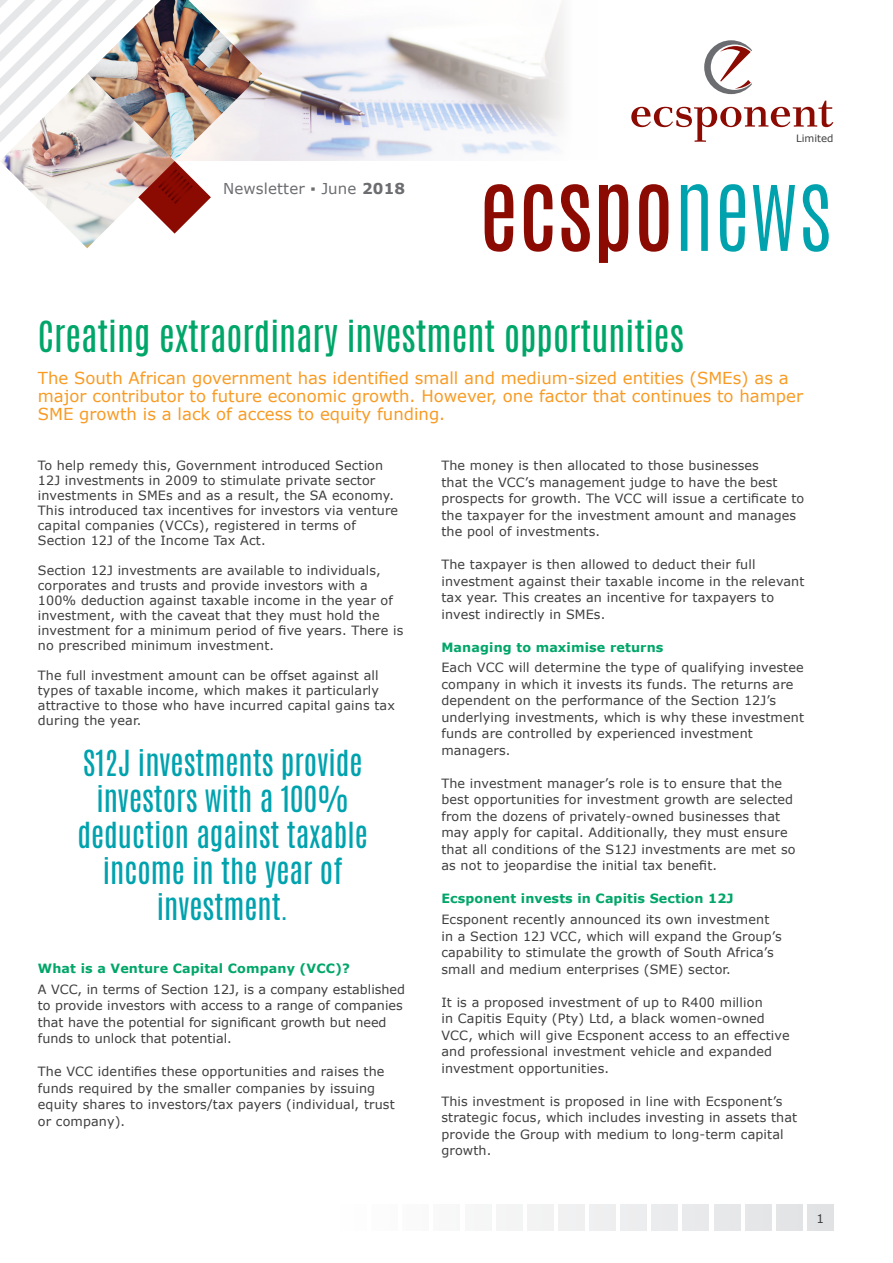
<style>
.page{position:relative;width:893px;height:1263px;background:#fff}
.page>*{position:absolute;margin:0;border:0;box-sizing:border-box;transform-origin:0 0}
.t1{font:90px "Antonio";color:#8b0a02}
.t2{font:36px "Antonio";color:#00a669}
.t3{font:30px/36px "Antonio";color:#00a2ae;text-align:center}
.Subheading{font:16.5px/18px "Verdana";color:#f89b24}
.t4{font:15px "Verdana";letter-spacing:.01em;color:#6c6d70}
.Paragraph_Style_3{font:12.75px/16.5px "Verdana";letter-spacing:.01em;color:#3e3e3f}
.Paragraph_Style_3-2{font:700 12.75px "Verdana";letter-spacing:.01em;color:#00a669}
.Paragraph_Style_3-3{font:12px "Verdana";color:#3e3e3f}
.t5{font:10.2px "Verdana";color:#3e3e3f}
.s1{font-weight:700}
.s2{font-weight:300;color:#00a2ae}
</style>
<div class="page">
<img style="left:262px;top:0;width:302px;height:161px">
<img style="left:73px;top:234px;width:28px;height:14px">
<img style="left:211px;top:0;width:51px;height:161px">
<img style="left:0;top:0;width:211px;height:234px">
<svg style="left:704px;top:40px;width:48px;height:54px"></svg>
<svg style="left:631px;top:101px;width:202px;height:41px"></svg>
<div style="left:807px;top:1204px;width:27px;height:27px;background:#e1e2e4"></div>
<div style="left:776px;top:1204px;width:27px;height:27px;background:#e1e2e4"></div>
<div style="left:745px;top:1204px;width:27px;height:27px;background:#e1e2e4"></div>
<div style="left:714px;top:1204px;width:27px;height:27px;background:#e1e2e4"></div>
<div style="left:682px;top:1204px;width:27px;height:27px;background:#e9e9eb"></div>
<div style="left:651px;top:1204px;width:27px;height:27px;background:#ebebed"></div>
<div style="left:620px;top:1204px;width:27px;height:27px;background:#ededee"></div>
<div style="left:589px;top:1204px;width:27px;height:27px;background:#efeff0"></div>
<div style="left:558px;top:1204px;width:27px;height:27px;background:#f0f1f2"></div>
<div style="left:527px;top:1204px;width:27px;height:27px;background:#f2f3f3"></div>
<div style="left:496px;top:1204px;width:26px;height:27px;background:#f4f4f5"></div>
<div style="left:465px;top:1204px;width:26px;height:27px;background:#f6f6f7"></div>
<div style="left:433px;top:1204px;width:27px;height:27px;background:#f8f8f9"></div>
<div style="left:402px;top:1204px;width:27px;height:27px;background:#fafafa"></div>
<p class="t4" style="left:223px;top:179px;width:184px">Newsletter ▪ June <span class="s1">2018</span></p>
<p class="t5" style="left:796px;top:131px;width:39px">Limited</p>
<p class="t1" style="left:479px;top:146px;width:356px">ecspo<span class="s2">NEWS</span></p>
<p class="t2" style="left:38px;top:310px;width:647px">Creating extraordinary investment opportunities</p>
<p class="Subheading" style="left:38px;top:369px;width:767px">The South African government has identified small and medium-sized entities (SMEs) as a major contributor to future economic growth. However, one factor that continues to hamper<br>SME growth is a lack of access to equity funding.</p>
<p class="Paragraph_Style_3" style="left:38px;top:458px;width:362px;line-height:15px">To help remedy this, Government introduced Section 12J investments in 2009 to stimulate private sector investments in SMEs and as a result, the SA economy.<br>This introduced tax incentives for investors via venture capital companies (VCCs), registered in terms of Section 12J of the Income Tax Act.</p>
<p class="Paragraph_Style_3" style="left:38px;top:563px;width:367px;line-height:15px">Section 12J investments are available to individuals, corporates and trusts and provide investors with a 100% deduction against taxable income in the year of investment, with the caveat that they must hold the investment for a minimum period of five years. There is no prescribed minimum investment.</p>
<p class="Paragraph_Style_3" style="left:38px;top:668px;width:358px;line-height:15px">The full investment amount can be offset against all types of taxable income, which makes it particularly attractive to those who have incurred capital gains tax during the year.</p>
<p class="t3" style="left:77px;top:745px;width:292px">S12J investments provide investors with a 100% deduction against taxable income in the year of investment.</p>
<p class="Paragraph_Style_3" style="left:441px;top:457px;width:364px">The money is then allocated to those businesses<br>that the VCC’s management judge to have the best prospects for growth. The VCC will issue a certificate to the taxpayer for the investment amount and manages the pool of investments.</p>
<p class="Paragraph_Style_3" style="left:441px;top:556px;width:364px">The taxpayer is then allowed to deduct their full investment against their taxable income in the relevant tax year. This creates an incentive for taxpayers to invest indirectly in SMEs.</p>
<p class="Paragraph_Style_3-2" style="left:441px;top:638px;width:223px">Managing to maximise returns</p>
<p class="Paragraph_Style_3" style="left:441px;top:659px;width:364px">Each VCC will determine the type of qualifying investee company in which it invests its funds. The returns are dependent on the performance of the Section 12J’s underlying investments, which is why these investment funds are controlled by experienced investment managers.</p>
<p class="Paragraph_Style_3" style="left:441px;top:775px;width:356px">The investment manager’s role is to ensure that the best opportunities for investment growth are selected from the dozens of privately-owned businesses that may apply for capital. Additionally, they must ensure that all conditions of the S12J investments are met so as not to jeopardise the initial tax benefit.</p>
<p class="Paragraph_Style_3-2" style="left:441px;top:890px;width:294px">Ecsponent invests in Capitis Section 12J</p>
<p class="Paragraph_Style_3" style="left:441px;top:911px;width:342px">Ecsponent recently announced its own investment in a Section 12J VCC, which will expand the Group’s capability to stimulate the growth of South Africa’s small and medium enterprises (SME) sector.</p>
<p class="Paragraph_Style_3" style="left:441px;top:993px;width:350px">It is a proposed investment of up to R400 million<br>in Capitis Equity (Pty) Ltd, a black women-owned VCC, which will give Ecsponent access to an effective and professional investment vehicle and expanded investment opportunities.</p>
<p class="Paragraph_Style_3" style="left:441px;top:1092px;width:357px">This investment is proposed in line with Ecsponent’s strategic focus, which includes investing in assets that provide the Group with medium to long-term capital growth.</p>
<p class="Paragraph_Style_3-2" style="left:38px;top:959px;width:314px">What is a Venture Capital Company (VCC)?</p>
<p class="Paragraph_Style_3" style="left:38px;top:981px;width:369px">A VCC, in terms of Section 12J, is a company established to provide investors with access to a range of companies that have the potential for significant growth but need funds to unlock that potential.</p>
<p class="Paragraph_Style_3" style="left:38px;top:1063px;width:358px">The VCC identifies these opportunities and raises the funds required by the smaller companies by issuing equity shares to investors/tax payers (individual, trust or company).</p>
<p class="Paragraph_Style_3-3" style="left:816px;top:1210px;width:9px">1</p>
</div>
